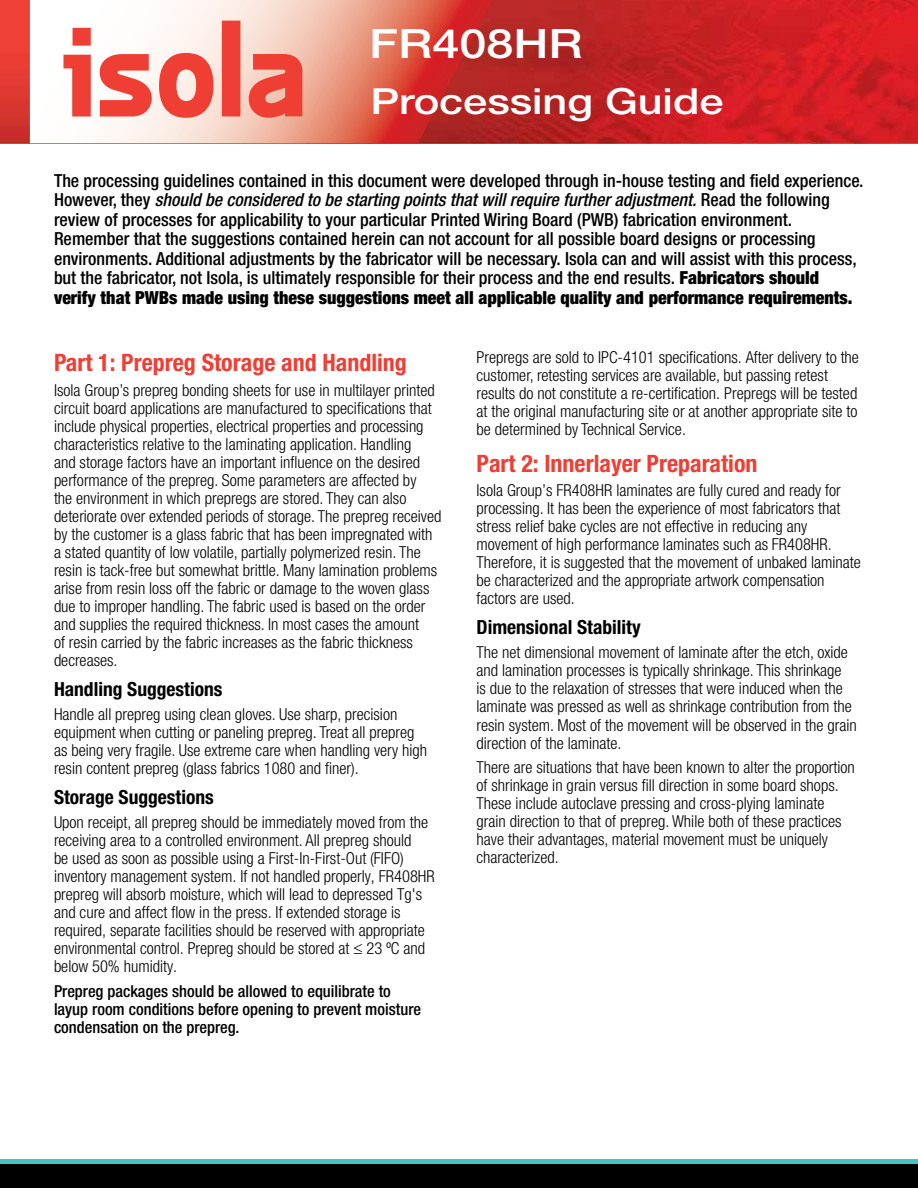
<style>
.page{position:relative;width:918px;height:1188px;background:#fff}
.page>*{position:absolute;margin:0;border:0;box-sizing:border-box;transform-origin:0 0}
.t1{font:500 40.5px "Helvetica Neue";color:#fff;scale:1.2 1}
.t2{font:500 36px "Helvetica Neue";color:#fff;scale:1.2 1}
.t3{font:700 condensed 24px "Helvetica Neue";color:#ef3e33}
.t4{font:700 condensed 19.5px "Helvetica Neue";color:#000}
.t5{font:500 condensed 18px/19.5px "Helvetica Neue";color:#000}
.t6{font:300 condensed 16.5px/18px "Helvetica Neue";color:#000}
.t7{font:500 condensed 16.5px/18px "Helvetica Neue";color:#000}
.s1{font-style:italic}
.s2{font-weight:900}
</style>
<div class="page">
<img style="left:0;top:0;width:918px;height:143px">
<svg style="left:30px;top:0;width:470px;height:143px"></svg>
<svg style="left:63px;top:21px;width:239px;height:97px"></svg>
<div style="left:0;top:1164px;width:918px;height:24px;background:#000"></div>
<div style="left:0;top:1159px;width:918px;height:5px;background:#48c2c5"></div>
<h1 class="t1" style="left:369px;top:20px;width:179px">FR408HR</h1>
<h2 class="t2" style="left:370px;top:80px;width:296px">Processing Guide</h2>
<p class="t5" style="left:54px;top:171px;width:811px">The processing guidelines contained in this document were developed through in-house testing and field experience.<br>However, they <span class="s1">should be considered to be starting points that will require further adjustment.</span> Read the following review of processes for applicability to your particular Printed Wiring Board (PWB) fabrication environment.<br>Remember that the suggestions contained herein can not account for all possible board designs or processing environments. Additional adjustments by the fabricator will be necessary. Isola can and will assist with this process, but the fabricator, not Isola, is ultimately responsible for their process and the end results. <span class="s2">Fabricators should verify that PWBs made using these suggestions meet all applicable quality and performance requirements.</span></p>
<h3 class="t3" style="left:54px;top:348px;width:354px">Part 1: Prepreg Storage and Handling</h3>
<p class="t6" style="left:54px;top:381px;width:389px">Isola Group’s prepreg bonding sheets for use in multilayer printed circuit board applications are manufactured to specifications that include physical properties, electrical properties and processing characteristics relative to the laminating application. Handling<br>and storage factors have an important influence on the desired performance of the prepreg. Some parameters are affected by<br>the environment in which prepregs are stored. They can also deteriorate over extended periods of storage. The prepreg received by the customer is a glass fabric that has been impregnated with a stated quantity of low volatile, partially polymerized resin. The resin is tack-free but somewhat brittle. Many lamination problems arise from resin loss off the fabric or damage to the woven glass due to improper handling. The fabric used is based on the order and supplies the required thickness. In most cases the amount<br>of resin carried by the fabric increases as the fabric thickness decreases.</p>
<p class="t4" style="left:54px;top:677px;width:170px">Handling Suggestions</p>
<p class="t6" style="left:54px;top:705px;width:375px">Handle all prepreg using clean gloves. Use sharp, precision equipment when cutting or paneling prepreg. Treat all prepreg as being very fragile. Use extreme care when handling very high resin content prepreg (glass fabrics 1080 and finer).</p>
<p class="t4" style="left:54px;top:785px;width:161px">Storage Suggestions</p>
<p class="t6" style="left:54px;top:813px;width:382px">Upon receipt, all prepreg should be immediately moved from the receiving area to a controlled environment. All prepreg should<br>be used as soon as possible using a First-In-First-Out (FIFO) inventory management system. If not handled properly, FR408HR prepreg will absorb moisture, which will lead to depressed Tg's and cure and affect flow in the press. If extended storage is required, separate facilities should be reserved with appropriate environmental control. Prepreg should be stored at ≤ 23 ºC and below 50% humidity.</p>
<p class="t7" style="left:54px;top:982px;width:369px">Prepreg packages should be allowed to equilibrate to layup room conditions before opening to prevent moisture condensation on the prepreg.</p>
<p class="t6" style="left:477px;top:348px;width:384px">Prepregs are sold to IPC-4101 specifications. After delivery to the customer, retesting services are available, but passing retest results do not constitute a re-certification. Prepregs will be tested at the original manufacturing site or at another appropriate site to be determined by Technical Service.</p>
<h3 class="t3" style="left:477px;top:449px;width:283px">Part 2: Innerlayer Preparation</h3>
<p class="t6" style="left:477px;top:481px;width:386px">Isola Group’s FR408HR laminates are fully cured and ready for processing. It has been the experience of most fabricators that stress relief bake cycles are not effective in reducing any movement of high performance laminates such as FR408HR.<br>Therefore, it is suggested that the movement of unbaked laminate be characterized and the appropriate artwork compensation factors are used.</p>
<p class="t4" style="left:477px;top:615px;width:166px">Dimensional Stability</p>
<p class="t6" style="left:477px;top:644px;width:382px">The net dimensional movement of laminate after the etch, oxide and lamination processes is typically shrinkage. This shrinkage<br>is due to the relaxation of stresses that were induced when the laminate was pressed as well as shrinkage contribution from the resin system. Most of the movement will be observed in the grain direction of the laminate.</p>
<p class="t6" style="left:477px;top:758px;width:380px">There are situations that have been known to alter the proportion of shrinkage in grain versus fill direction in some board shops.<br>These include autoclave pressing and cross-plying laminate grain direction to that of prepreg. While both of these practices have their advantages, material movement must be uniquely characterized.</p>
</div>
